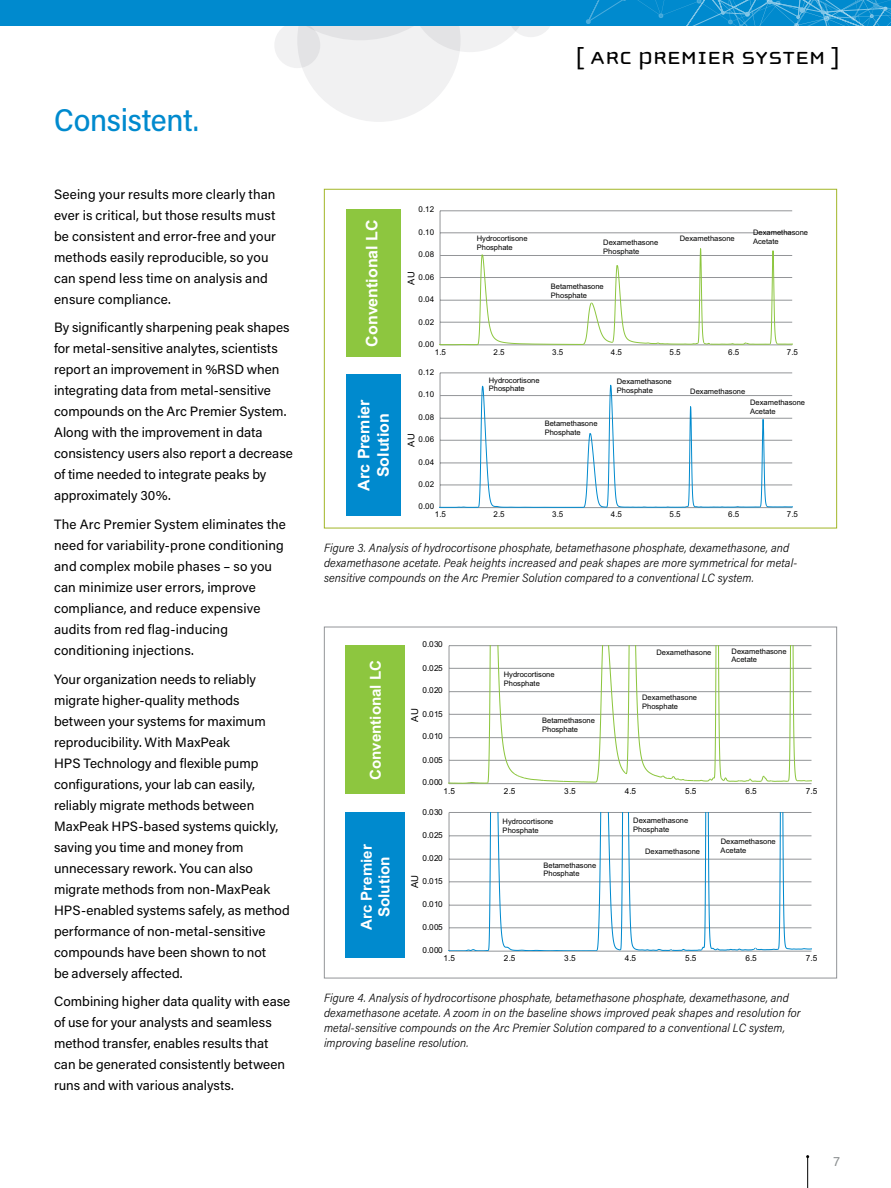
<style>
.page{position:relative;width:891px;height:1188px;background:#fff}
.page>*{position:absolute;margin:0;border:0;box-sizing:border-box;transform-origin:0 0}
.t1{font:500 31.5px "Acumin Pro Semi Cond";letter-spacing:-.01em;color:#008ace}
.t2{font:25.5px "Cholla Unicase";letter-spacing:.025em;color:#000;scale:1.1 1}
.t3{font:700 16.05px/19.4px "Arial";color:#fff;text-align:center}
.t4{font:700 15.3px "Arial";color:#fff}
.t5{font:700 15.15px "Arial";color:#fff}
.t6{font:13.5px/21px "Acumin Pro";letter-spacing:.005em;color:#000}
.t7{font:13.5px "Acumin Pro";color:#8c9091}
.t8{font:italic 300 12px/15px "Acumin Pro Semi Cond";letter-spacing:.01em;color:#000}
.t9{font:9.6px "Arial";color:#000}
.t10{font:9.3px "Arial";color:#000}
.t11{font:8.25px "Arial";letter-spacing:-.015em;color:#000}
.t12{font:7.95px "Arial";letter-spacing:.025em;color:#000}
.t13{font:7.5px/8.7px "Arial";color:#000}
</style>
<div class="page">
<hr style="left:807px;top:1157px;width:1px;height:31px;background:#000">
<svg style="left:302px;top:26px;width:248px;height:96px"></svg>
<div style="left:274px;top:22px;width:46px;height:46px;background:linear-gradient(to right,#f6f6f6,#e0e0e2);border-radius:50%"></div>
<div style="left:0;top:0;width:891px;height:26px;background:#008ace"></div>
<svg style="left:586px;top:0;width:305px;height:26px"></svg>
<hr style="left:440px;top:373px;width:352px;height:1px;background:#939598">
<hr style="left:440px;top:373px;width:1px;height:135px;background:#939598">
<hr style="left:440px;top:507px;width:352px;height:1px;background:#939598">
<svg style="left:440px;top:385px;width:353px;height:122px"></svg>
<hr style="left:440px;top:233px;width:352px;height:1px;background:#939598">
<hr style="left:440px;top:211px;width:352px;height:1px;background:#939598">
<hr style="left:440px;top:211px;width:1px;height:134px;background:#939598">
<hr style="left:440px;top:345px;width:352px;height:1px;background:#939598">
<svg style="left:440px;top:248px;width:353px;height:97px"></svg>
<div style="left:346px;top:209px;width:54px;height:148px;background:#8dc63f"></div>
<div style="left:346px;top:375px;width:54px;height:141px;background:#008ace"></div>
<hr style="left:449px;top:951px;width:363px;height:1px;background:#939598">
<svg style="left:449px;top:812px;width:363px;height:139px"></svg>
<svg style="left:449px;top:645px;width:363px;height:139px"></svg>
<div style="left:346px;top:645px;width:59px;height:149px;background:#8dc63f"></div>
<div style="left:346px;top:812px;width:59px;height:146px;background:#008ace"></div>
<h1 class="t1" style="left:54px;top:98px;width:146px">Consistent.</h1>
<p class="t6" style="left:54px;top:183px;width:224px">Seeing your results more clearly than ever is critical, but those results must be consistent and error-free and your methods easily reproducible, so you can spend less time on analysis and ensure compliance.</p>
<p class="t6" style="left:54px;top:317px;width:240px">By significantly sharpening peak shapes for metal-sensitive analytes, scientists report an improvement in %RSD when integrating data from metal-sensitive compounds on the Arc Premier System.<br>Along with the improvement in data consistency users also report a decrease of time needed to integrate peaks by approximately 30%.</p>
<p class="t6" style="left:54px;top:513px;width:234px">The Arc Premier System eliminates the need for variability-prone conditioning and complex mobile phases – so you can minimize user errors, improve compliance, and reduce expensive audits from red flag-inducing conditioning injections.</p>
<p class="t6" style="left:54px;top:668px;width:237px">Your organization needs to reliably migrate higher-quality methods between your systems for maximum reproducibility. With MaxPeak<br>HPS Technology and flexible pump configurations, your lab can easily, reliably migrate methods between MaxPeak HPS-based systems quickly, saving you time and money from unnecessary rework. You can also migrate methods from non-MaxPeak HPS-enabled systems safely, as method performance of non-metal-sensitive compounds have been shown to not<br>be adversely affected.</p>
<p class="t6" style="left:54px;top:990px;width:238px">Combining higher data quality with ease of use for your analysts and seamless method transfer, enables results that can be generated consistently between runs and with various analysts.</p>
<h2 class="t2" style="left:576px;top:45px;width:242px">[ ARC PREMIER SYSTEM ]</h2>
<p class="t3" style="left:363px;top:347px;width:128px;rotate:-90deg">Conventional LC</p>
<p class="t3" style="left:355px;top:491px;width:92px;rotate:-90deg">Arc Premier<br>Solution</p>
<p class="t12" style="left:419px;top:204px;width:17px">0.12</p>
<p class="t12" style="left:419px;top:227px;width:17px">0.10</p>
<p class="t12" style="left:419px;top:249px;width:17px">0.08</p>
<p class="t10" style="left:405px;top:285px;width:14px;rotate:-90deg">AU</p>
<p class="t12" style="left:419px;top:272px;width:17px">0.06</p>
<p class="t12" style="left:419px;top:294px;width:17px">0.04</p>
<p class="t12" style="left:419px;top:317px;width:17px">0.02</p>
<p class="t12" style="left:419px;top:339px;width:17px">0.00</p>
<p class="t13" style="left:477px;top:234px;width:52px">Hydrocortisone<br>Phosphate</p>
<p class="t13" style="left:603px;top:238px;width:57px">Dexamethasone<br>Phosphate</p>
<p class="t13" style="left:551px;top:282px;width:54px">Betamethasone<br>Phosphate</p>
<p class="t13" style="left:680px;top:234px;width:57px">Dexamethasone</p>
<p class="t13" style="left:753px;top:228px;width:57px">Dexamethasone<br>Acetate</p>
<p class="t12" style="left:435px;top:347px;width:13px">1.5</p>
<p class="t12" style="left:493px;top:347px;width:13px">2.5</p>
<p class="t12" style="left:552px;top:347px;width:13px">3.5</p>
<p class="t12" style="left:611px;top:347px;width:13px">4.5</p>
<p class="t12" style="left:669px;top:347px;width:13px">5.5</p>
<p class="t12" style="left:728px;top:347px;width:13px">6.5</p>
<p class="t12" style="left:787px;top:347px;width:13px">7.5</p>
<p class="t12" style="left:419px;top:367px;width:17px">0.12</p>
<p class="t12" style="left:419px;top:389px;width:17px">0.10</p>
<p class="t12" style="left:419px;top:412px;width:17px">0.08</p>
<p class="t10" style="left:405px;top:447px;width:14px;rotate:-90deg">AU</p>
<p class="t12" style="left:419px;top:434px;width:17px">0.06</p>
<p class="t12" style="left:419px;top:457px;width:17px">0.04</p>
<p class="t12" style="left:419px;top:479px;width:17px">0.02</p>
<p class="t12" style="left:419px;top:501px;width:17px">0.00</p>
<p class="t13" style="left:489px;top:376px;width:52px">Hydrocortisone<br>Phosphate</p>
<p class="t13" style="left:545px;top:419px;width:54px">Betamethasone<br>Phosphate</p>
<p class="t13" style="left:617px;top:377px;width:57px">Dexamethasone<br>Phosphate</p>
<p class="t13" style="left:690px;top:387px;width:57px">Dexamethasone</p>
<p class="t13" style="left:750px;top:398px;width:57px">Dexamethasone<br>Acetate</p>
<p class="t12" style="left:435px;top:509px;width:13px">1.5</p>
<p class="t12" style="left:493px;top:509px;width:13px">2.5</p>
<p class="t12" style="left:552px;top:509px;width:13px">3.5</p>
<p class="t12" style="left:611px;top:509px;width:13px">4.5</p>
<p class="t12" style="left:669px;top:509px;width:13px">5.5</p>
<p class="t12" style="left:728px;top:509px;width:13px">6.5</p>
<p class="t12" style="left:787px;top:509px;width:13px">7.5</p>
<p class="t8" style="left:324px;top:540px;width:475px">Figure 3. Analysis of hydrocortisone phosphate, betamethasone phosphate, dexamethasone, and dexamethasone acetate. Peak heights increased and peak shapes are more symmetrical for metal&shy;sensitive compounds on the Arc Premier Solution compared to a conventional LC system.</p>
<p class="t5" style="left:365px;top:780px;width:121px;rotate:-90deg">Conventional LC</p>
<p class="t5" style="left:357px;top:930px;width:87px;rotate:-90deg">Arc Premier</p>
<p class="t4" style="left:374px;top:917px;width:63px;rotate:-90deg">Solution</p>
<p class="t11" style="left:422px;top:639px;width:22px">0.030</p>
<p class="t11" style="left:422px;top:662px;width:22px">0.025</p>
<p class="t11" style="left:422px;top:685px;width:22px">0.020</p>
<p class="t9" style="left:409px;top:722px;width:15px;rotate:-90deg">AU</p>
<p class="t11" style="left:422px;top:708px;width:22px">0.015</p>
<p class="t11" style="left:422px;top:731px;width:22px">0.010</p>
<p class="t11" style="left:422px;top:754px;width:22px">0.005</p>
<p class="t11" style="left:422px;top:777px;width:22px">0.000</p>
<p class="t13" style="left:504px;top:670px;width:52px">Hydrocortisone<br>Phosphate</p>
<p class="t13" style="left:542px;top:716px;width:54px">Betamethasone<br>Phosphate</p>
<p class="t13" style="left:656px;top:648px;width:57px">Dexamethasone</p>
<p class="t13" style="left:732px;top:647px;width:57px">Dexamethasone<br>Acetate</p>
<p class="t13" style="left:642px;top:693px;width:57px">Dexamethasone<br>Phosphate</p>
<p class="t11" style="left:444px;top:786px;width:13px">1.5</p>
<p class="t11" style="left:504px;top:786px;width:13px">2.5</p>
<p class="t11" style="left:564px;top:786px;width:13px">3.5</p>
<p class="t11" style="left:625px;top:786px;width:13px">4.5</p>
<p class="t11" style="left:685px;top:786px;width:13px">5.5</p>
<p class="t11" style="left:745px;top:786px;width:13px">6.5</p>
<p class="t11" style="left:806px;top:786px;width:13px">7.5</p>
<p class="t11" style="left:422px;top:807px;width:22px">0.030</p>
<p class="t11" style="left:422px;top:829px;width:22px">0.025</p>
<p class="t11" style="left:422px;top:853px;width:22px">0.020</p>
<p class="t9" style="left:409px;top:888px;width:15px;rotate:-90deg">AU</p>
<p class="t11" style="left:422px;top:875px;width:22px">0.015</p>
<p class="t11" style="left:422px;top:899px;width:22px">0.010</p>
<p class="t11" style="left:422px;top:921px;width:22px">0.005</p>
<p class="t11" style="left:422px;top:945px;width:22px">0.000</p>
<p class="t13" style="left:503px;top:817px;width:52px">Hydrocortisone<br>Phosphate</p>
<p class="t13" style="left:543px;top:861px;width:54px">Betamethasone<br>Phosphate</p>
<p class="t13" style="left:633px;top:816px;width:57px">Dexamethasone<br>Phosphate</p>
<p class="t13" style="left:645px;top:847px;width:57px">Dexamethasone</p>
<p class="t13" style="left:721px;top:837px;width:57px">Dexamethasone<br>Acetate</p>
<p class="t11" style="left:444px;top:953px;width:13px">1.5</p>
<p class="t11" style="left:504px;top:953px;width:13px">2.5</p>
<p class="t11" style="left:564px;top:953px;width:13px">3.5</p>
<p class="t11" style="left:625px;top:953px;width:13px">4.5</p>
<p class="t11" style="left:685px;top:953px;width:13px">5.5</p>
<p class="t11" style="left:745px;top:953px;width:13px">6.5</p>
<p class="t11" style="left:806px;top:953px;width:13px">7.5</p>
<p class="t8" style="left:324px;top:990px;width:478px">Figure 4. Analysis of hydrocortisone phosphate, betamethasone phosphate, dexamethasone, and dexamethasone acetate. A zoom in on the baseline shows improved peak shapes and resolution for metal-sensitive compounds on the Arc Premier Solution compared to a conventional LC system, improving baseline resolution.</p>
<p class="t7" style="left:834px;top:1151px;width:8px">7</p>
</div>
